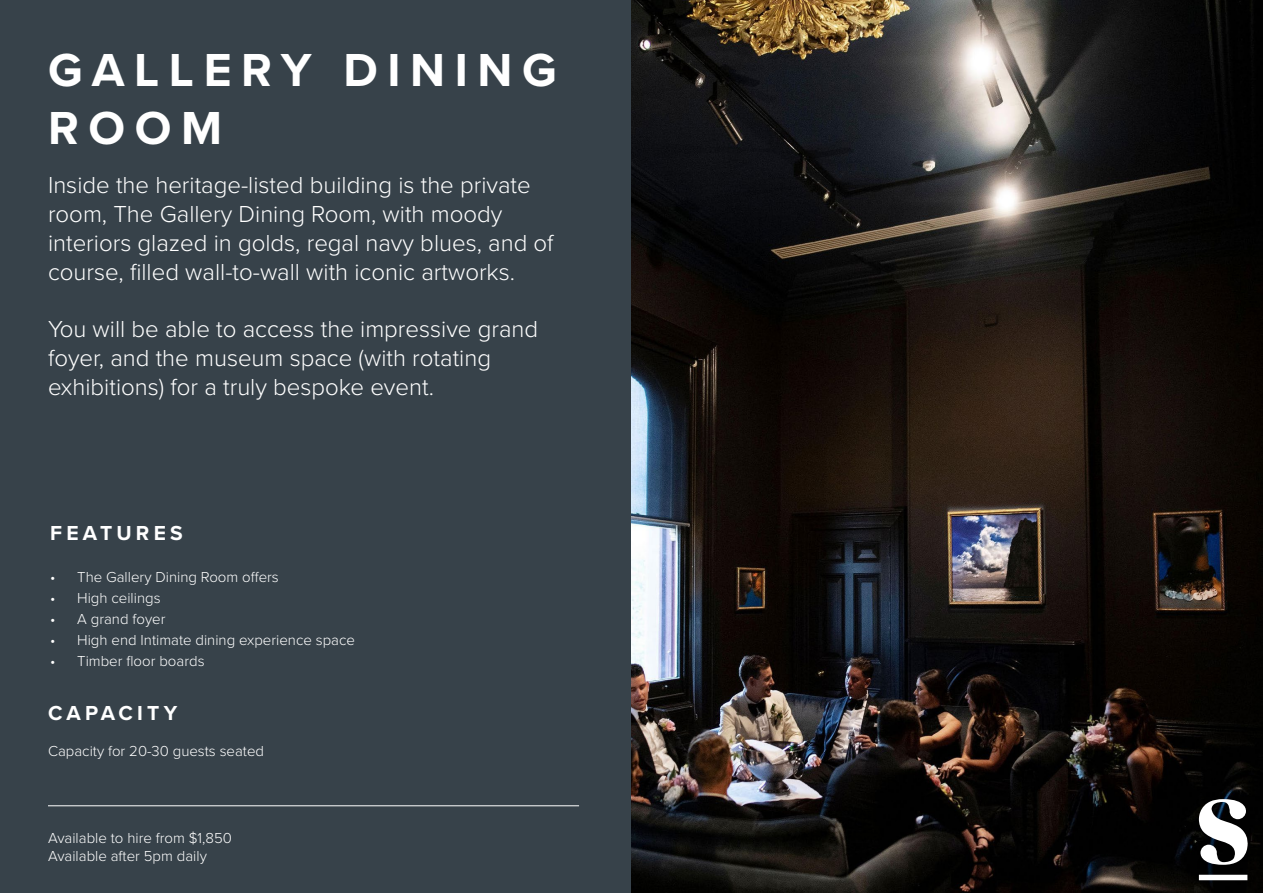
<style>
.page{position:relative;width:1263px;height:893px;background:#fff}
.page>*{position:absolute;margin:0;border:0;box-sizing:border-box;transform-origin:0 0}
.t1{font:700 48px/57.6px "Proxima Nova";letter-spacing:.2em;color:#fff}
.t2{font:300 24px/28.8px "Proxima Nova";color:#fff}
.t3{font:700 21px "Proxima Nova";letter-spacing:.2em;color:#fff}
.t4{font:300 15px/18px "Proxima Nova";color:#fff}
</style>
<div class="page">
<div style="left:0;top:0;width:631px;height:893px;background:#37424a"></div>
<hr style="left:48px;top:805px;width:531px;height:1px;background:#fff">
<img style="left:631px;top:0;width:632px;height:893px">
<svg style="left:1199px;top:799px;width:49px;height:81px"></svg>
<h1 class="t1" style="left:48px;top:40px;width:510px">GALLERY DINING<br>ROOM</h1>
<p class="t2" style="left:48px;top:170px;width:507px">Inside the heritage-listed building is the private room, The Gallery Dining Room, with moody interiors glazed in golds, regal navy blues, and of course, filled wall-to-wall with iconic artworks.</p>
<p class="t2" style="left:48px;top:314px;width:492px">You will be able to access the impressive grand foyer, and the museum space (with rotating exhibitions) for a truly bespoke event.</p>
<p class="t3" style="left:50px;top:518px;width:134px">FEATURES</p>
<p class="t4" style="left:50px;top:568px;width:230px">• The Gallery Dining Room offers</p>
<p class="t4" style="left:50px;top:589px;width:112px">• High ceilings</p>
<p class="t4" style="left:50px;top:610px;width:117px">• A grand foyer</p>
<p class="t4" style="left:50px;top:631px;width:306px">• High end Intimate dining experience space</p>
<p class="t4" style="left:50px;top:652px;width:156px">• Timber floor boards</p>
<p class="t3" style="left:48px;top:698px;width:131px">CAPACITY</p>
<p class="t4" style="left:48px;top:741px;width:218px">Capacity for 20-30 guests seated</p>
<p class="t4" style="left:48px;top:828px;width:185px">Available to hire from $1,850<br>Available after 5pm daily</p>
</div>
